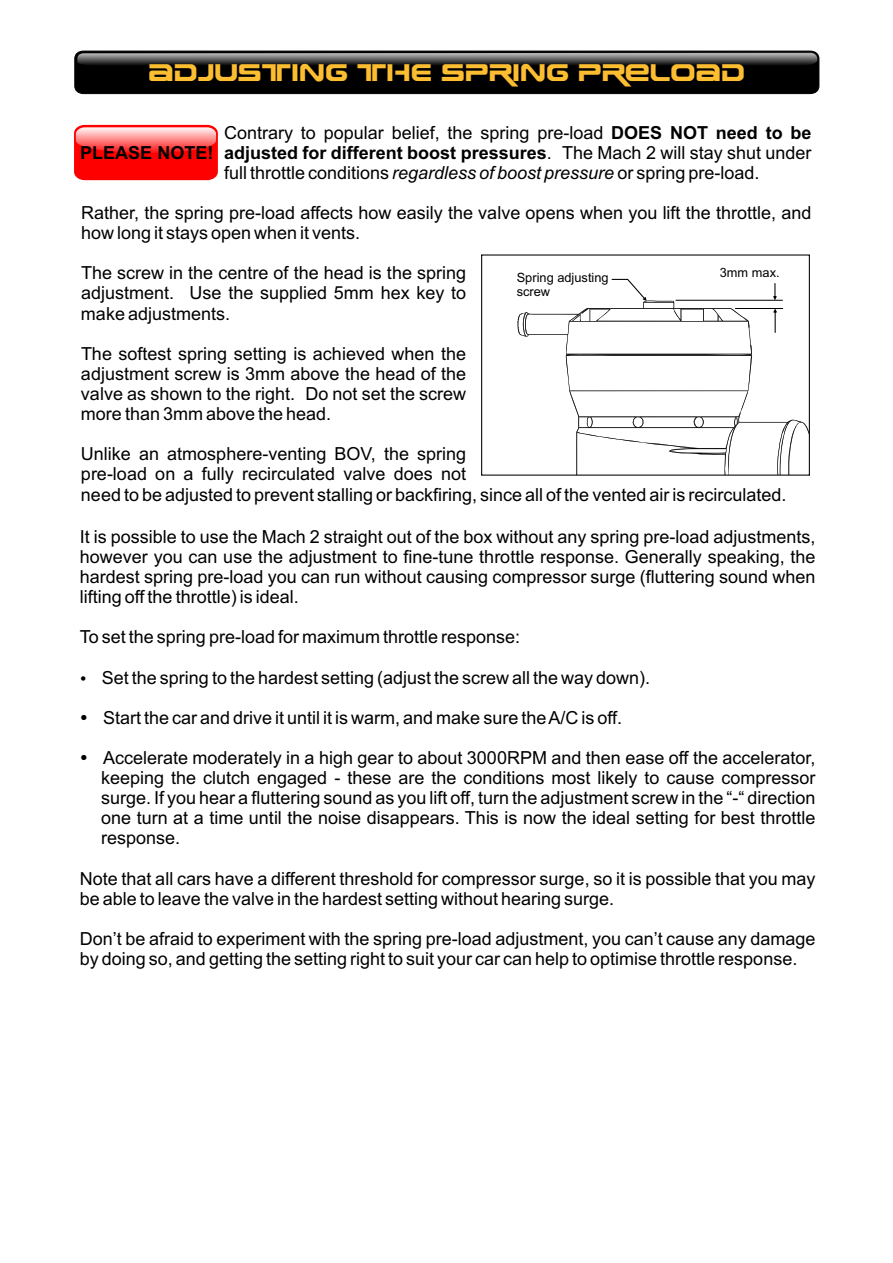
<style>
.page{position:relative;width:893px;height:1263px;background:#fff}
.page>*{position:absolute;margin:0;border:0;box-sizing:border-box;transform-origin:0 0}
.t1{font:24px "Earth Normal";color:#fcbd30}
.t2{font:18px/20.1px "Arial";color:#000;text-align:justify}
.t3{font:700 18px "Arial";color:#000}
.t4{font:12.75px/14.2px "Arial";color:#000}
.s1{font-weight:700}
.s2{font-style:italic}
</style>
<div class="page">
<svg style="left:74px;top:125px;width:144px;height:55px;background:#ff3b3b"></svg>
<svg style="left:74px;top:51px;width:745px;height:43px;background:#1d1d1d"></svg>
<svg style="left:481px;top:254px;width:329px;height:222px"></svg>
<svg style="left:518px;top:301px;width:291px;height:174px"></svg>
<svg style="left:748px;top:321px;width:4px;height:33px"></svg>
<h1 class="t1" style="left:149px;top:63px;width:598px">ADJUSTING THE SPRING PRELOAD</h1>
<p class="t2" style="left:224px;top:124px;width:589px">Contrary to popular belief, the spring pre-load <span class="s1">DOES NOT need to be adjusted for different boost pressures</span>. The Mach 2 will stay shut under full throttle conditions <span class="s2">regardless of boost pressure</span> or spring pre-load.</p>
<p class="t2" style="left:81px;top:204px;width:732px">Rather, the spring pre-load affects how easily the valve opens when you lift the throttle, and how long it stays open when it vents.</p>
<p class="t2" style="left:81px;top:265px;width:387px">The screw in the centre of the head is the spring adjustment. Use the supplied 5mm hex key to make adjustments.</p>
<p class="t2" style="left:81px;top:345px;width:387px">The softest spring setting is achieved when the adjustment screw is 3mm above the head of the valve as shown to the right. Do not set the screw more than 3mm above the head.</p>
<p class="t2" style="left:81px;top:446px;width:707px;text-align:left">Unlike an atmosphere-venting BOV, the spring<br>pre-load on a fully recirculated valve does not<br>need to be adjusted to prevent stalling or backfiring, since all of the vented air is recirculated.</p>
<p class="t3" style="left:80px;top:146px;width:135px">PLEASE NOTE!</p>
<p class="t4" style="left:720px;top:267px;width:61px">3mm max.</p>
<p class="t4" style="left:517px;top:271px;width:93px">Spring adjusting screw</p>
<p class="t2" style="left:80px;top:528px;width:737px">It is possible to use the Mach 2 straight out of the box without any spring pre-load adjustments, however you can use the adjustment to fine-tune throttle response. Generally speaking, the hardest spring pre-load you can run without causing compressor surge (fluttering sound when lifting off the throttle) is ideal.</p>
<p class="t2" style="left:80px;top:629px;width:442px">To set the spring pre-load for maximum throttle response:</p>
<p class="t2" style="left:102px;top:669px;width:550px">Set the spring to the hardest setting (adjust the screw all the way down).</p>
<p class="t2" style="left:103px;top:709px;width:520px">Start the car and drive it until it is warm, and make sure the A/C is off.</p>
<p class="t2" style="left:101px;top:749px;width:716px">Accelerate moderately in a high gear to about 3000RPM and then ease off the accelerator, keeping the clutch engaged - these are the conditions most likely to cause compressor surge. If you hear a fluttering sound as you lift off, turn the adjustment screw in the “-“ direction one turn at a time until the noise disappears. This is now the ideal setting for best throttle response.</p>
<p class="t2" style="left:80px;top:870px;width:737px">Note that all cars have a different threshold for compressor surge, so it is possible that you may be able to leave the valve in the hardest setting without hearing surge.</p>
<p class="t2" style="left:80px;top:930px;width:737px">Don’t be afraid to experiment with the spring pre-load adjustment, you can’t cause any damage by doing so, and getting the setting right to suit your car can help to optimise throttle response.</p>
</div>
